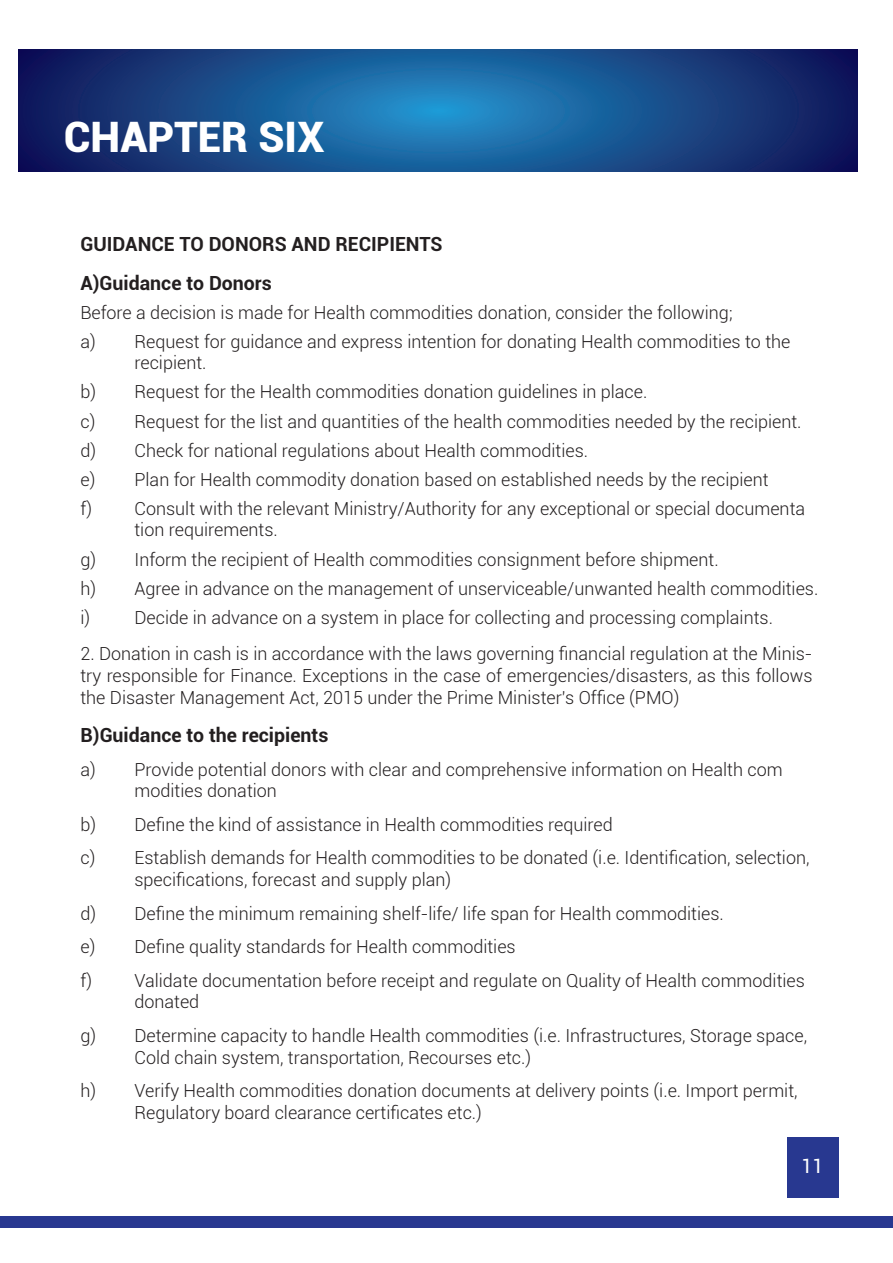
<style>
.page{position:relative;width:893px;height:1263px;background:#fff}
.page>*{position:absolute;margin:0;border:0;box-sizing:border-box;transform-origin:0 0}
.t1{font:900 42px "Roboto";color:#fff}
.t2{font:700 19.5px/38.4px "Roboto";color:#231f20}
.t3{font:19.5px "Roboto";color:#fff}
.t4{font:300 18px/29.1px "Roboto";color:#231f20}
</style>
<div class="page">
<svg style="left:18px;top:49px;width:840px;height:123px;background:#184a88"></svg>
<div style="left:0;top:1217px;width:893px;height:11px;background:#283890"></div>
<div style="left:787px;top:1137px;width:51px;height:61px;background:#283890"></div>
<h1 class="t1" style="left:64px;top:107px;width:262px">CHAPTER SIX</h1>
<p class="t2" style="left:80px;top:224px;width:363px">GUIDANCE TO DONORS AND RECIPIENTS<br>A)Guidance to Donors</p>
<p class="t4" style="left:80px;top:297px;width:711px">Before a decision is made for Health commodities donation, consider the following;<br>a) Request for guidance and express intention for donating Health commodities to the</p>
<p class="t4" style="left:80px;top:348px;width:726px;text-indent:54px">recipient.<br>b) Request for the Health commodities donation guidelines in place.<br>c) Request for the list and quantities of the health commodities needed by the recipient. d) Check for national regulations about Health commodities.<br>e) Plan for Health commodity donation based on established needs by the recipient<br>f) Consult with the relevant Ministry/Authority for any exceptional or special documenta</p>
<p class="t4" style="left:80px;top:515px;width:739px;text-indent:54px">tion requirements.<br>g) Inform the recipient of Health commodities consignment before shipment.<br>h) Agree in advance on the management of unserviceable/unwanted health commodities. i)</p>
<p class="t4" style="left:134px;top:602px;width:640px">Decide in advance on a system in place for collecting and processing complaints.</p>
<p class="t4" style="left:80px;top:643px;width:734px;line-height:21.6px;text-align:justify">2. Donation in cash is in accordance with the laws governing financial regulation at the Minis&shy;try responsible for Finance. Exceptions in the case of emergencies/disasters, as this follows the Disaster Management Act, 2015 under the Prime Minister's Office (PMO)</p>
<p class="t2" style="left:80px;top:715px;width:249px">B)Guidance to the recipients</p>
<p class="t4" style="left:134px;top:758px;width:650px;line-height:21.6px;text-indent:-54px">a) Provide potential donors with clear and comprehensive information on Health com modities donation</p>
<p class="t4" style="left:80px;top:807px;width:730px;line-height:33.6px">b) Define the kind of assistance in Health commodities required<br>c) Establish demands for Health commodities to be donated (i.e. Identification, selection,</p>
<p class="t4" style="left:80px;top:862px;width:726px;line-height:33.6px;text-indent:54px">specifications, forecast and supply plan)<br>d) Define the minimum remaining shelf-life/ life span for Health commodities.<br>e) Define quality standards for Health commodities<br>f) Validate documentation before receipt and regulate on Quality of Health commodities</p>
<p class="t4" style="left:80px;top:985px;width:728px;line-height:33.6px;text-indent:54px">donated<br>g) Determine capacity to handle Health commodities (i.e. Infrastructures, Storage space,</p>
<p class="t4" style="left:80px;top:1040px;width:719px;line-height:33.6px;text-indent:54px">Cold chain system, transportation, Recourses etc.)<br>h) Verify Health commodities donation documents at delivery points (i.e. Import permit,</p>
<p class="t4" style="left:134px;top:1097px;width:349px">Regulatory board clearance certificates etc.)</p>
<p class="t3" style="left:801px;top:1153px;width:23px">11</p>
</div>
